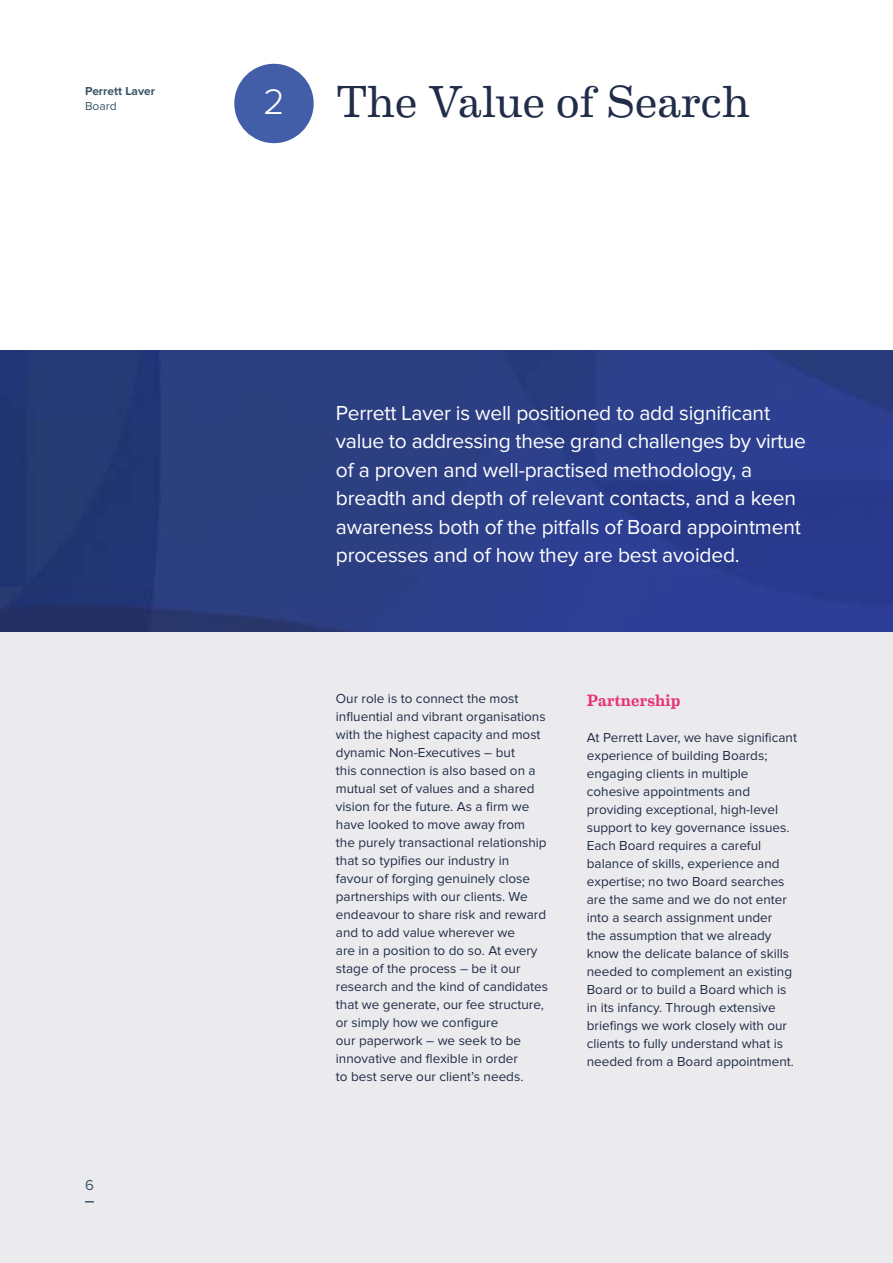
<style>
.page{position:relative;width:893px;height:1263px;background:#fff}
.page>*{position:absolute;margin:0;border:0;box-sizing:border-box;transform-origin:0 0}
.t1{font:45px "Eames Century Modern";letter-spacing:-.005em;color:#212c48}
.t2{font:21px/28.5px "Proxima Nova";letter-spacing:-.01em;color:#fff}
.t3{font:500 16.5px "Eames Century Modern";letter-spacing:.01em;color:#e83273}
.t4{font:15px "Proxima Nova";color:#3b5767}
.t5{font:13.5px/18px "Proxima Nova";color:#212c48}
.t6{font:700 12px "Proxima Nova";color:#3b5767}
.t7{font:12px "Proxima Nova";color:#3b5767}
.s1{font-family:"Proxima Nova";font-weight:300;font-size:36.75px;color:#fff}
</style>
<div class="page">
<div style="left:0;top:350px;width:893px;height:913px;background:#ebebed"></div>
<img style="left:0;top:350px;width:893px;height:281px">
<div style="left:234px;top:64px;width:80px;height:79px;background:#435ea8;border-radius:50%"></div>
<p class="t6" style="left:85px;top:84px;width:72px">Perrett Laver</p>
<p class="t7" style="left:85px;top:101px;width:33px">Board</p>
<h1 class="t1" style="left:263px;top:68px;width:489px"><span class="s1">2</span> The Value of Search</h1>
<p class="t4" style="left:85px;top:1178px;width:10px">6</p>
<p class="t2" style="left:336px;top:400px;width:472px">Perrett Laver is well positioned to add significant value to addressing these grand challenges by virtue of a proven and well-practised methodology, a breadth and depth of relevant contacts, and a keen awareness both of the pitfalls of Board appointment processes and of how they are best avoided.</p>
<p class="t5" style="left:336px;top:690px;width:214px">Our role is to connect the most influential and vibrant organisations with the highest capacity and most dynamic Non-Executives – but<br>this connection is also based on a mutual set of values and a shared vision for the future. As a firm we have looked to move away from<br>the purely transactional relationship that so typifies our industry in favour of forging genuinely close partnerships with our clients. We endeavour to share risk and reward and to add value wherever we<br>are in a position to do so. At every stage of the process – be it our research and the kind of candidates that we generate, our fee structure, or simply how we configure<br>our paperwork – we seek to be innovative and flexible in order<br>to best serve our client’s needs.</p>
<p class="t3" style="left:587px;top:687px;width:95px">Partnership</p>
<p class="t5" style="left:587px;top:729px;width:212px">At Perrett Laver, we have significant experience of building Boards; engaging clients in multiple cohesive appointments and providing exceptional, high-level support to key governance issues.<br>Each Board requires a careful balance of skills, experience and expertise; no two Board searches are the same and we do not enter into a search assignment under<br>the assumption that we already know the delicate balance of skills needed to complement an existing<br>Board or to build a Board which is in its infancy. Through extensive briefings we work closely with our clients to fully understand what is needed from a Board appointment.</p>
</div>
